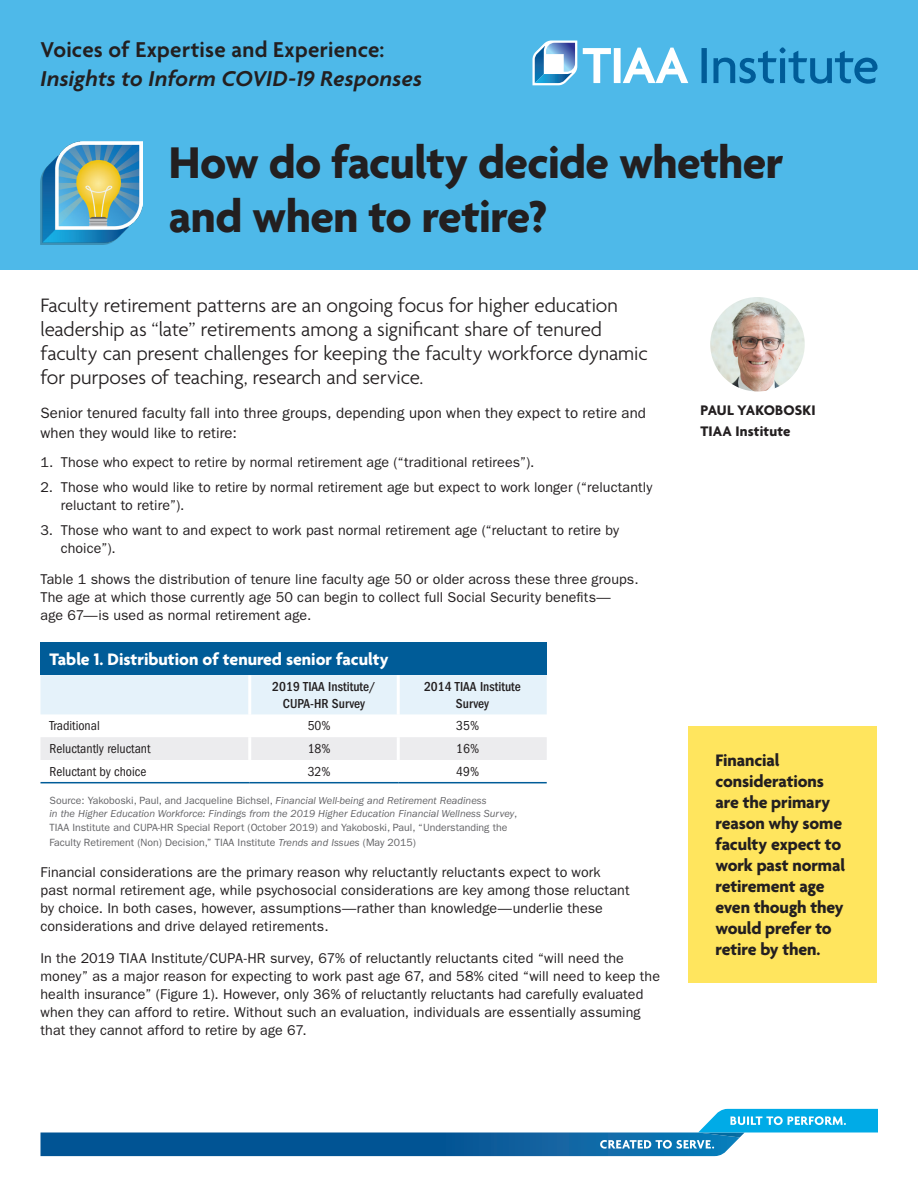
<style>
.page{position:relative;width:918px;height:1188px;background:#fff}
.page>*{position:absolute;margin:0;border:0;box-sizing:border-box;transform-origin:0 0}
._4A_Headline__AB_48{font:700 48px/54px "Agenda";letter-spacing:-.01em;color:#231f20}
._3A_Eyebrow__ASB_12{font:italic 600 23.25px/28.5px "Agenda";letter-spacing:.01em;color:#231f20}
._8B_Intro_Text__AL_1{font:300 21px/24px "Agenda";letter-spacing:-.005em;color:#231f20}
._14B_Callout_Box_Sub{font:700 18px/21px "Agenda";letter-spacing:-.01em;color:#231f20}
._12B_Table_Header_Re{font:700 18px "Agenda";color:#fff}
._7B_Body_Text_Before{font:15px/20.2px "ITC Franklin Gothic Std";letter-spacing:.005em;color:#231f20}
._5A_Page_Subtitle__A{font:700 15px/21px "Agenda";letter-spacing:.005em;color:#231f20}
._7A_Body_Text__FG_10{font:14.25px/18px "ITC Franklin Gothic Std";letter-spacing:.005em;color:#231f20}
._12D_Table_Body__FGC{font:condensed 13.5px "ITC Franklin Gothic Std";color:#231f20}
._12C_Table_Section_C{font:500 condensed 13.5px/16.5px "ITC Franklin Gothic Std";color:#231f20;text-align:center}
._12E_Table_Footnote{font:10.5px/13.5px "ITC Franklin Gothic Std";color:#636366}
.s1{font-style:normal}
.s2{font-style:italic}
</style>
<div class="page">
<div style="left:0;top:0;width:918px;height:270px;background:#4eb9e9"></div>
<svg style="left:702px;top:47px;width:176px;height:37px"></svg>
<svg style="left:583px;top:48px;width:105px;height:35px"></svg>
<svg style="left:532px;top:41px;width:45px;height:44px"></svg>
<svg style="left:40px;top:1109px;width:838px;height:47px"></svg>
<div style="left:40px;top:643px;width:507px;height:32px;background:#005c98"></div>
<div style="left:40px;top:675px;width:507px;height:39px;background:#e5f2fa"></div>
<div style="left:41px;top:737px;width:506px;height:23px;background:#ececee"></div>
<hr style="left:248px;top:675px;width:3px;height:39px;background:#fff">
<hr style="left:397px;top:675px;width:3px;height:39px;background:#fff">
<hr style="left:248px;top:737px;width:3px;height:23px;background:#fff">
<hr style="left:397px;top:737px;width:3px;height:23px;background:#fff">
<hr style="left:40px;top:782px;width:210px;height:1px;background:#005c98">
<hr style="left:250px;top:782px;width:148px;height:1px;background:#005c98">
<hr style="left:398px;top:782px;width:149px;height:1px;background:#005c98">
<img style="left:710px;top:297px;width:95px;height:95px;border-radius:47px">
<div style="left:688px;top:726px;width:190px;height:256px;background:#ffe55e"></div>
<img style="left:40px;top:142px;width:103px;height:102px">
<p class="_3A_Eyebrow__ASB_12" style="left:40px;top:37px;width:383px"><span class="s1">Voices of Expertise and Experience:<br></span>Insights to Inform COVID-19 Responses</p>
<p class="_4A_Headline__AB_48" style="left:169px;top:138px;width:616px">How do faculty decide whether and when to retire?</p>
<p class="_8B_Intro_Text__AL_1" style="left:40px;top:295px;width:609px">Faculty retirement patterns are an ongoing focus for higher education leadership as “late” retirements among a significant share of tenured faculty can present challenges for keeping the faculty workforce dynamic for purposes of teaching, research and service.</p>
<p class="_7B_Body_Text_Before" style="left:40px;top:403px;width:607px">Senior tenured faculty fall into three groups, depending upon when they expect to retire and when they would like to retire:</p>
<p class="_7A_Body_Text__FG_10" style="left:40px;top:454px;width:496px">1. Those who expect to retire by normal retirement age (“traditional retirees”).</p>
<p class="_7A_Body_Text__FG_10" style="left:61px;top:478px;width:593px;text-indent:-20px">2. Those who would like to retire by normal retirement age but expect to work longer (“reluctantly reluctant to retire”).</p>
<p class="_7A_Body_Text__FG_10" style="left:61px;top:521px;width:560px;text-indent:-20px">3. Those who want to and expect to work past normal retirement age (“reluctant to retire by choice”).</p>
<p class="_7A_Body_Text__FG_10" style="left:40px;top:571px;width:600px">Table 1 shows the distribution of tenure line faculty age 50 or older across these three groups.<br>The age at which those currently age 50 can begin to collect full Social Security benefits—<br>age 67—is used as normal retirement age.</p>
<p class="_12B_Table_Header_Re" style="left:50px;top:650px;width:341px">Table 1. Distribution of tenured senior faculty</p>
<p class="_12C_Table_Section_C" style="left:272px;top:679px;width:105px">2019 TIAA Institute/<br>CUPA-HR Survey</p>
<p class="_12C_Table_Section_C" style="left:424px;top:679px;width:98px">2014 TIAA Institute<br>Survey</p>
<p class="_12D_Table_Body__FGC" style="left:50px;top:718px;width:52px">Traditional</p>
<p class="_12D_Table_Body__FGC" style="left:308px;top:718px;width:24px">50%</p>
<p class="_12D_Table_Body__FGC" style="left:456px;top:718px;width:24px">35%</p>
<p class="_12D_Table_Body__FGC" style="left:50px;top:741px;width:103px">Reluctantly reluctant</p>
<p class="_12D_Table_Body__FGC" style="left:308px;top:741px;width:24px">18%</p>
<p class="_12D_Table_Body__FGC" style="left:456px;top:741px;width:24px">16%</p>
<p class="_12D_Table_Body__FGC" style="left:50px;top:764px;width:98px">Reluctant by choice</p>
<p class="_12D_Table_Body__FGC" style="left:308px;top:764px;width:24px">32%</p>
<p class="_12D_Table_Body__FGC" style="left:456px;top:764px;width:24px">49%</p>
<p class="_12E_Table_Footnote" style="left:49px;top:793px;width:469px">Source: Yakoboski, Paul, and Jacqueline Bichsel, <span class="s2">Financial Well-being and Retirement Readiness<br>in the Higher Education Workforce: Findings from the 2019 Higher Education Financial Wellness Survey</span>,<br>TIAA Institute and CUPA-HR Special Report (October 2019) and Yakoboski, Paul, “Understanding the</p>
<p class="_12E_Table_Footnote" style="left:50px;top:835px;width:368px">Faculty Retirement (Non) Decision,” TIAA Institute <span class="s2">Trends and Issues</span> (May 2015)</p>
<p class="_7A_Body_Text__FG_10" style="left:40px;top:863px;width:591px">Financial considerations are the primary reason why reluctantly reluctants expect to work past normal retirement age, while psychosocial considerations are key among those reluctant by choice. In both cases, however, assumptions—rather than knowledge—underlie these considerations and drive delayed retirements.</p>
<p class="_7A_Body_Text__FG_10" style="left:40px;top:949px;width:621px">In the 2019 TIAA Institute/CUPA-HR survey, 67% of reluctantly reluctants cited “will need the money” as a major reason for expecting to work past age 67, and 58% cited “will need to keep the health insurance” (Figure 1). However, only 36% of reluctantly reluctants had carefully evaluated when they can afford to retire. Without such an evaluation, individuals are essentially assuming that they cannot afford to retire by age 67.</p>
<p class="_5A_Page_Subtitle__A" style="left:700px;top:401px;width:117px">PAUL YAKOBOSKI<br>TIAA Institute</p>
<p class="_14B_Callout_Box_Sub" style="left:716px;top:750px;width:131px">Financial considerations are the primary reason why some faculty expect to work past normal retirement age even though they would prefer to retire by then.</p>
</div>
